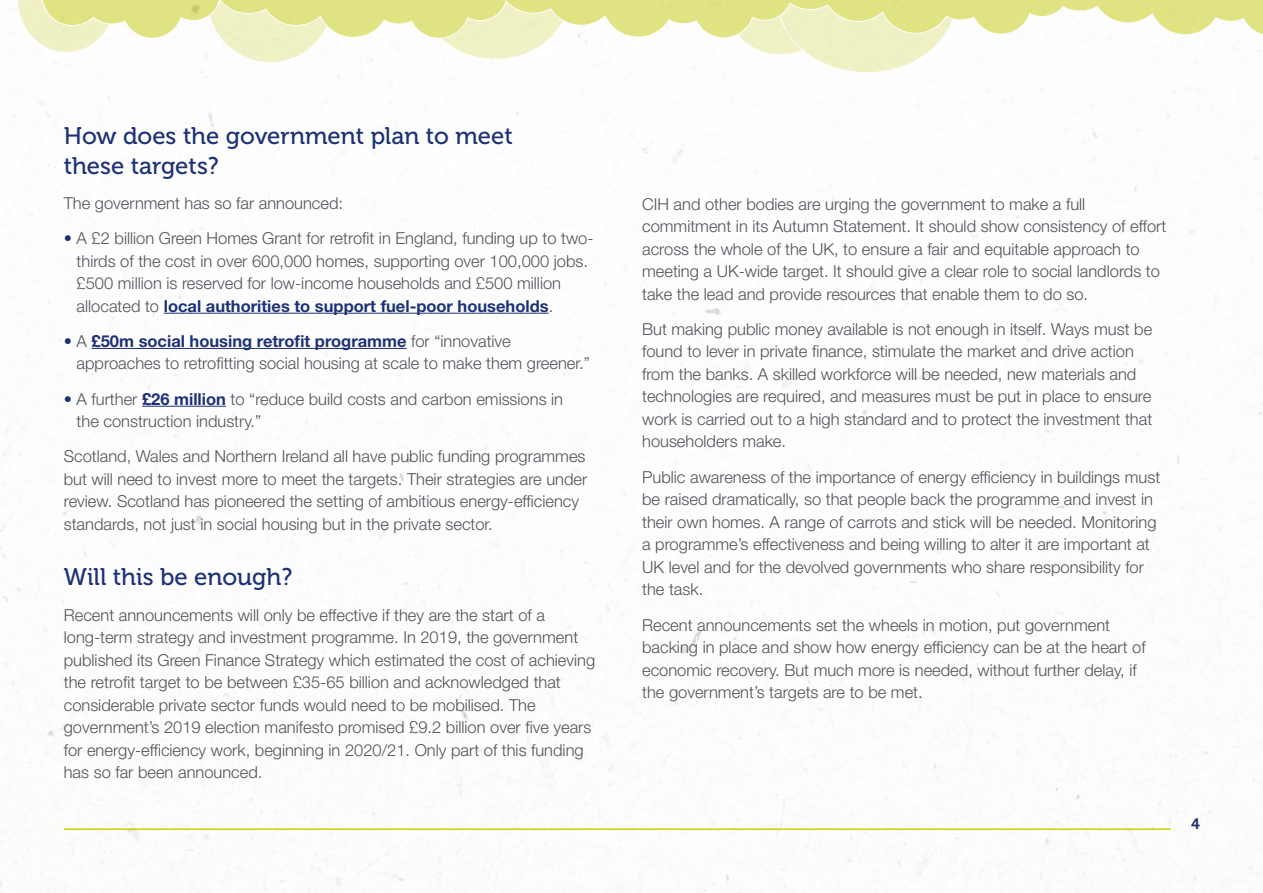
<style>
.page{position:relative;width:1263px;height:893px;background:#fff}
.page>*{position:absolute;margin:0;border:0;box-sizing:border-box;transform-origin:0 0}
.t1{font:24px/30px "Museo 500";color:#1d3176}
.t2{font:300 16.5px/22.5px "Helvetica Neue LT Std";color:#50535a}
.t3{font:15px "Museo 700";color:#1d3176}
.s1{color:#1d3176}
.s2{font-weight:700;color:#1d3176}
</style>
<div class="page">
<img style="left:0;top:41px;width:1263px;height:852px">
<hr style="left:64px;top:828px;width:1107px;height:2px;background:#cdd500">
<hr style="left:164px;top:313px;width:385px;height:1px;background:#1d3176">
<hr style="left:92px;top:348px;width:315px;height:1px;background:#1d3176">
<hr style="left:142px;top:406px;width:84px;height:1px;background:#1d3176">
<svg style="left:422px;top:39px;width:147px;height:21px"></svg>
<svg style="left:724px;top:39px;width:233px;height:35px"></svg>
<svg style="left:206px;top:39px;width:128px;height:24px"></svg>
<svg style="left:17px;top:0;width:99px;height:53px"></svg>
<svg style="left:41px;top:0;width:1222px;height:39px;fill:#e1e482"></svg>
<h1 class="t1" style="left:64px;top:121px;width:451px">How does the government plan to meet these targets?</h1>
<p class="t2" style="left:64px;top:191px;width:281px">The government has so far announced:</p>
<p class="t2" style="left:77px;top:227px;width:518px;text-indent:-13px"><span class="s1">•</span> A £2 billion Green Homes Grant for retrofit in England, funding up to two&shy;thirds of the cost in over 600,000 homes, supporting over 100,000 jobs. £500 million is reserved for low-income households and £500 million allocated to <span class="s2">local authorities to support fuel-poor households</span>.</p>
<p class="t2" style="left:77px;top:329px;width:515px;text-indent:-13px"><span class="s1">•</span> A <span class="s2">£50m social housing retrofit programme</span> for “innovative approaches to retrofitting social housing at scale to make them greener.”</p>
<p class="t2" style="left:77px;top:387px;width:488px;text-indent:-13px"><span class="s1">•</span> A further <span class="s2">£26 million</span> to “reduce build costs and carbon emissions in the construction industry.”</p>
<p class="t2" style="left:64px;top:445px;width:525px">Scotland, Wales and Northern Ireland all have public funding programmes but will need to invest more to meet the targets. Their strategies are under review. Scotland has pioneered the setting of ambitious energy-efficiency standards, not just in social housing but in the private sector.</p>
<h1 class="t1" style="left:64px;top:562px;width:230px">Will this be enough?</h1>
<p class="t2" style="left:64px;top:603px;width:533px">Recent announcements will only be effective if they are the start of a long-term strategy and investment programme. In 2019, the government published its Green Finance Strategy which estimated the cost of achieving the retrofit target to be between £35-65 billion and acknowledged that considerable private sector funds would need to be mobilised. The government’s 2019 election manifesto promised £9.2 billion over five years for energy-efficiency work, beginning in 2020/21. Only part of this funding has so far been announced.</p>
<p class="t2" style="left:642px;top:192px;width:526px">CIH and other bodies are urging the government to make a full commitment in its Autumn Statement. It should show consistency of effort across the whole of the UK, to ensure a fair and equitable approach to meeting a UK-wide target. It should give a clear role to social landlords to take the lead and provide resources that enable them to do so.</p>
<p class="t2" style="left:642px;top:317px;width:512px">But making public money available is not enough in itself. Ways must be found to lever in private finance, stimulate the market and drive action from the banks. A skilled workforce will be needed, new materials and technologies are required, and measures must be put in place to ensure work is carried out to a high standard and to protect the investment that householders make.</p>
<p class="t2" style="left:642px;top:465px;width:520px">Public awareness of the importance of energy efficiency in buildings must be raised dramatically, so that people back the programme and invest in their own homes. A range of carrots and stick will be needed. Monitoring a programme’s effectiveness and being willing to alter it are important at UK level and for the devolved governments who share responsibility for the task.</p>
<p class="t2" style="left:642px;top:613px;width:505px">Recent announcements set the wheels in motion, put government backing in place and show how energy efficiency can be at the heart of economic recovery. But much more is needed, without further delay, if the government’s targets are to be met.</p>
<p class="t3" style="left:1191px;top:816px;width:10px">4</p>
</div>
